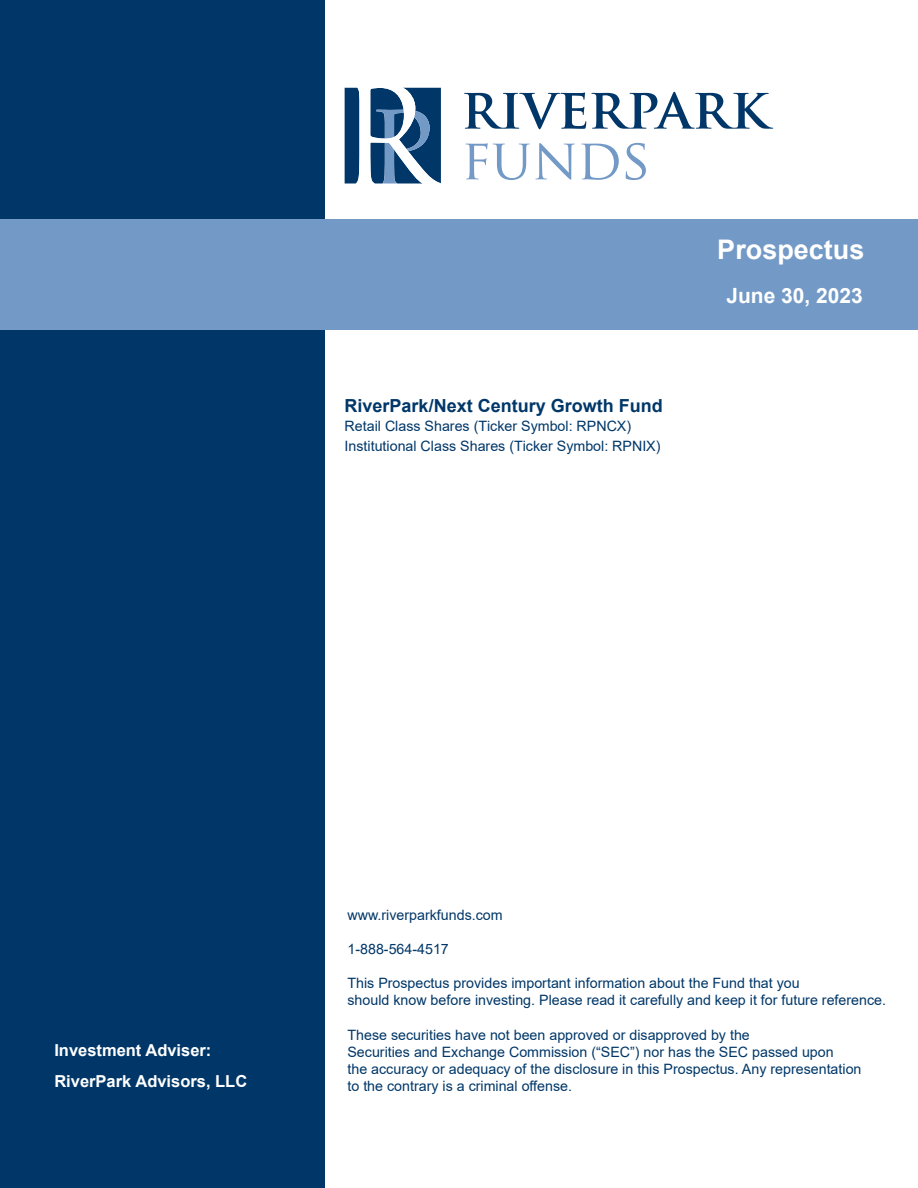
<style>
.page{position:relative;width:918px;height:1188px;background:#fff}
.page>*{position:absolute;margin:0;border:0;box-sizing:border-box;transform-origin:0 0}
.t1{font:700 27px "Arial";color:#fff}
.t2{font:700 21px "Arial";color:#fff}
.t3{font:700 18px "Arial";color:#003768}
.t4{font:700 16.5px/30.3px "Arial";color:#fff}
.t5{font:14.25px/17.1px "Arial";color:#003768}
</style>
<div class="page">
<div style="left:0;top:0;width:325px;height:1188px;background:#003768"></div>
<div style="left:0;top:219px;width:918px;height:110px;background:#7399c6"></div>
<svg style="left:345px;top:88px;width:96px;height:95px"></svg>
<svg style="left:464px;top:92px;width:309px;height:37px"></svg>
<svg style="left:465px;top:143px;width:110px;height:37px"></svg>
<svg style="left:581px;top:143px;width:38px;height:37px"></svg>
<svg style="left:626px;top:143px;width:20px;height:37px"></svg>
<p class="t3" style="left:345px;top:393px;width:320px">RiverPark/Next Century Growth Fund</p>
<p class="t5" style="left:345px;top:416px;width:317px;line-height:19.5px">Retail Class Shares (Ticker Symbol: RPNCX)<br>Institutional Class Shares (Ticker Symbol: RPNIX)</p>
<h1 class="t1" style="left:717px;top:230px;width:149px">Prospectus</h1>
<h2 class="t2" style="left:726px;top:280px;width:138px">June 30, 2023</h2>
<p class="t4" style="left:54px;top:1036px;width:194px">Investment Adviser:<br>RiverPark Advisors, LLC</p>
<p class="t5" style="left:347px;top:906px;width:157px">www.riverparkfunds.com</p>
<p class="t5" style="left:347px;top:940px;width:103px">1-888-564-4517</p>
<p class="t5" style="left:347px;top:975px;width:540px">This Prospectus provides important information about the Fund that you<br>should know before investing. Please read it carefully and keep it for future reference.</p>
<p class="t5" style="left:347px;top:1026px;width:516px">These securities have not been approved or disapproved by the<br>Securities and Exchange Commission (“SEC”) nor has the SEC passed upon<br>the accuracy or adequacy of the disclosure in this Prospectus. Any representation to the contrary is a criminal offense.</p>
</div>
